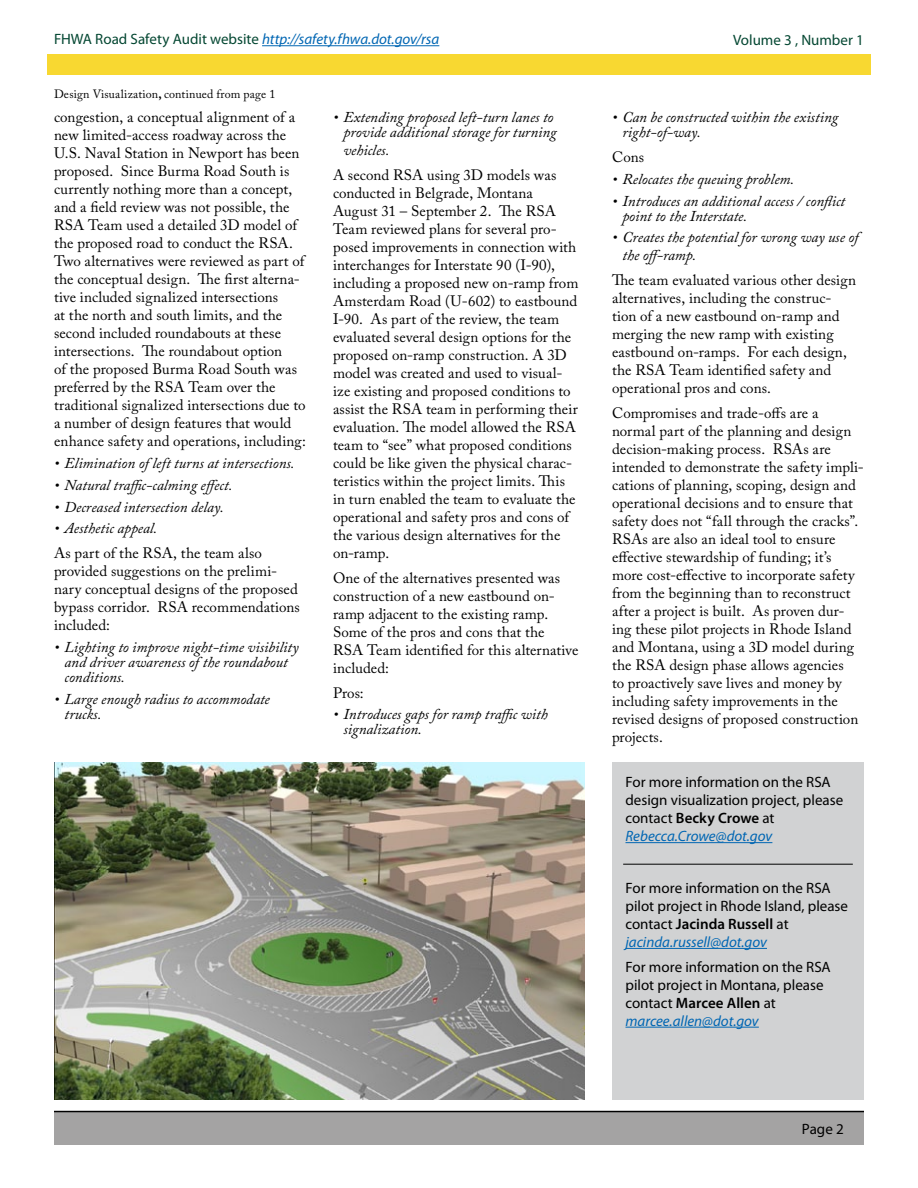
<style>
.page{position:relative;width:918px;height:1188px;background:#fff}
.page>*{position:absolute;margin:0;border:0;box-sizing:border-box;transform-origin:0 0}
.t1{font:15px/18px "Adobe Caslon Pro";letter-spacing:.005em;color:#000}
.t2{font:italic 15px/15px "Adobe Caslon Pro";color:#000}
.t3{font:15px/18px "Myriad Pro";color:#000}
.t4{font:italic 15px "Myriad Pro";letter-spacing:-.005em;color:#0066b3}
.t5{font:15px "Myriad Pro";color:#044732}
.t6{font:12px "Adobe Caslon Pro";letter-spacing:.015em;color:#000}
.s1{font-style:normal;color:#044732}
.s2{font-weight:700}
.s3{font-weight:600}
.s4{font-style:italic;color:#0066b3}
</style>
<div class="page">
<div style="left:47px;top:54px;width:824px;height:21px;background:#f8d831"></div>
<hr style="left:262px;top:45px;width:177px;height:1px;background:#0066b3">
<div style="left:612px;top:762px;width:252px;height:337px;background:#d1d2d3"></div>
<hr style="left:626px;top:842px;width:146px;height:1px;background:#0066b3">
<hr style="left:626px;top:948px;width:141px;height:1px;background:#0066b3">
<hr style="left:626px;top:1027px;width:133px;height:1px;background:#0066b3">
<div style="left:54px;top:1112px;width:810px;height:33px;background:#a4a3a3"></div>
<hr style="left:54px;top:1111px;width:810px;height:1px;background:#000">
<img style="left:54px;top:762px;width:531px;height:337px">
<hr style="left:623px;top:864px;width:230px;height:1px;background:#000">
<p class="t4" style="left:54px;top:30px;width:387px"><span class="s1">FHWA Road Safety Audit website</span> http://safety.fhwa.dot.gov/rsa</p>
<p class="t5" style="left:733px;top:31px;width:132px">Volume 3 , Number 1</p>
<p class="t6" style="left:54px;top:87px;width:223px">Design Visualization<span class="s2">,</span> continued from page 1</p>
<p class="t1" style="left:54px;top:108px;width:253px">congestion, a conceptual alignment of a new limited-access roadway across the U.S. Naval Station in Newport has been proposed. Since Burma Road South is currently nothing more than a concept, and a field review was not possible, the RSA Team used a detailed 3D model of the proposed road to conduct the RSA.<br>Two alternatives were reviewed as part of the conceptual design. The first alterna&shy;tive included signalized intersections<br>at the north and south limits, and the second included roundabouts at these intersections. The roundabout option<br>of the proposed Burma Road South was preferred by the RSA Team over the traditional signalized intersections due to a number of design features that would enhance safety and operations, including:</p>
<p class="t2" style="left:54px;top:456px;width:242px">• Elimination of left turns at intersections.</p>
<p class="t2" style="left:54px;top:477px;width:180px">• Natural traffic-calming effect.</p>
<p class="t2" style="left:54px;top:499px;width:171px">• Decreased intersection delay.</p>
<p class="t2" style="left:54px;top:521px;width:105px">• Aesthetic appeal.</p>
<p class="t1" style="left:54px;top:544px;width:247px">As part of the RSA, the team also provided suggestions on the prelimi&shy;nary conceptual designs of the proposed bypass corridor. RSA recommendations included:</p>
<p class="t2" style="left:65px;top:639px;width:236px;text-indent:-11px">• Lighting to improve night-time visibility and driver awareness of the roundabout conditions.</p>
<p class="t2" style="left:65px;top:691px;width:207px;text-indent:-11px">• Large enough radius to accommodate trucks.</p>
<p class="t2" style="left:333px;top:110px;width:225px;text-align:right">• Extending proposed left-turn lanes to provide additional storage for turning</p>
<p class="t2" style="left:344px;top:143px;width:47px">vehicles.</p>
<p class="t1" style="left:333px;top:166px;width:247px">A second RSA using 3D models was conducted in Belgrade, Montana August 31 – September 2. The RSA Team reviewed plans for several pro&shy;posed improvements in connection with interchanges for Interstate 90 (I-90), including a proposed new on-ramp from Amsterdam Road (U-602) to eastbound I-90. As part of the review, the team evaluated several design options for the proposed on-ramp construction. A 3D model was created and used to visual&shy;ize existing and proposed conditions to assist the RSA team in performing their evaluation. The model allowed the RSA team to “see” what proposed conditions could be like given the physical charac&shy;teristics within the project limits. This in turn enabled the team to evaluate the operational and safety pros and cons of the various design alternatives for the on-ramp.</p>
<p class="t1" style="left:333px;top:569px;width:247px">One of the alternatives presented was construction of a new eastbound on&shy;ramp adjacent to the existing ramp.<br>Some of the pros and cons that the<br>RSA Team identified for this alternative included:</p>
<p class="t1" style="left:333px;top:684px;width:32px">Pros:</p>
<p class="t2" style="left:344px;top:707px;width:206px;text-indent:-10px">• Introduces gaps for ramp traffic with signalization.</p>
<p class="t2" style="left:623px;top:110px;width:217px;text-indent:-10px">• Can be constructed within the existing right-of-way.</p>
<p class="t1" style="left:612px;top:148px;width:34px">Cons</p>
<p class="t2" style="left:612px;top:171px;width:184px">• Relocates the queuing problem.</p>
<p class="t2" style="left:623px;top:193px;width:224px;text-indent:-10px">• Introduces an additional access / conflict point to the Interstate.</p>
<p class="t2" style="left:623px;top:228px;width:238px;line-height:18px;text-indent:-10px">• Creates the potential for wrong way use of the off-ramp.</p>
<p class="t1" style="left:612px;top:271px;width:246px">The team evaluated various other design alternatives, including the construc&shy;tion of a new eastbound on-ramp and merging the new ramp with existing eastbound on-ramps. For each design, the RSA Team identified safety and operational pros and cons.</p>
<p class="t1" style="left:612px;top:404px;width:253px">Compromises and trade-offs are a normal part of the planning and design decision-making process. RSAs are intended to demonstrate the safety impli&shy;cations of planning, scoping, design and operational decisions and to ensure that safety does not “fall through the cracks”.<br>RSAs are also an ideal tool to ensure effective stewardship of funding; it’s more cost-effective to incorporate safety from the beginning than to reconstruct after a project is built. As proven dur&shy;ing these pilot projects in Rhode Island and Montana, using a 3D model during the RSA design phase allows agencies<br>to proactively save lives and money by including safety improvements in the revised designs of proposed construction projects.</p>
<p class="t3" style="left:626px;top:773px;width:219px">For more information on the RSA design visualization project, please contact <span class="s3">Becky Crowe</span> at<br><span class="s4">Rebecca.Crowe@dot.gov</span></p>
<p class="t3" style="left:626px;top:879px;width:224px">For more information on the RSA pilot project in Rhode Island, please contact <span class="s3">Jacinda Russell</span> at <span class="s4">jacinda.russell@dot.gov</span></p>
<p class="t3" style="left:626px;top:957px;width:207px">For more information on the RSA pilot project in Montana, please contact <span class="s3">Marcee Allen</span> at <span class="s4">marcee.allen@dot.gov</span></p>
<p class="t3" style="left:802px;top:1119px;width:43px">Page 2</p>
</div>
